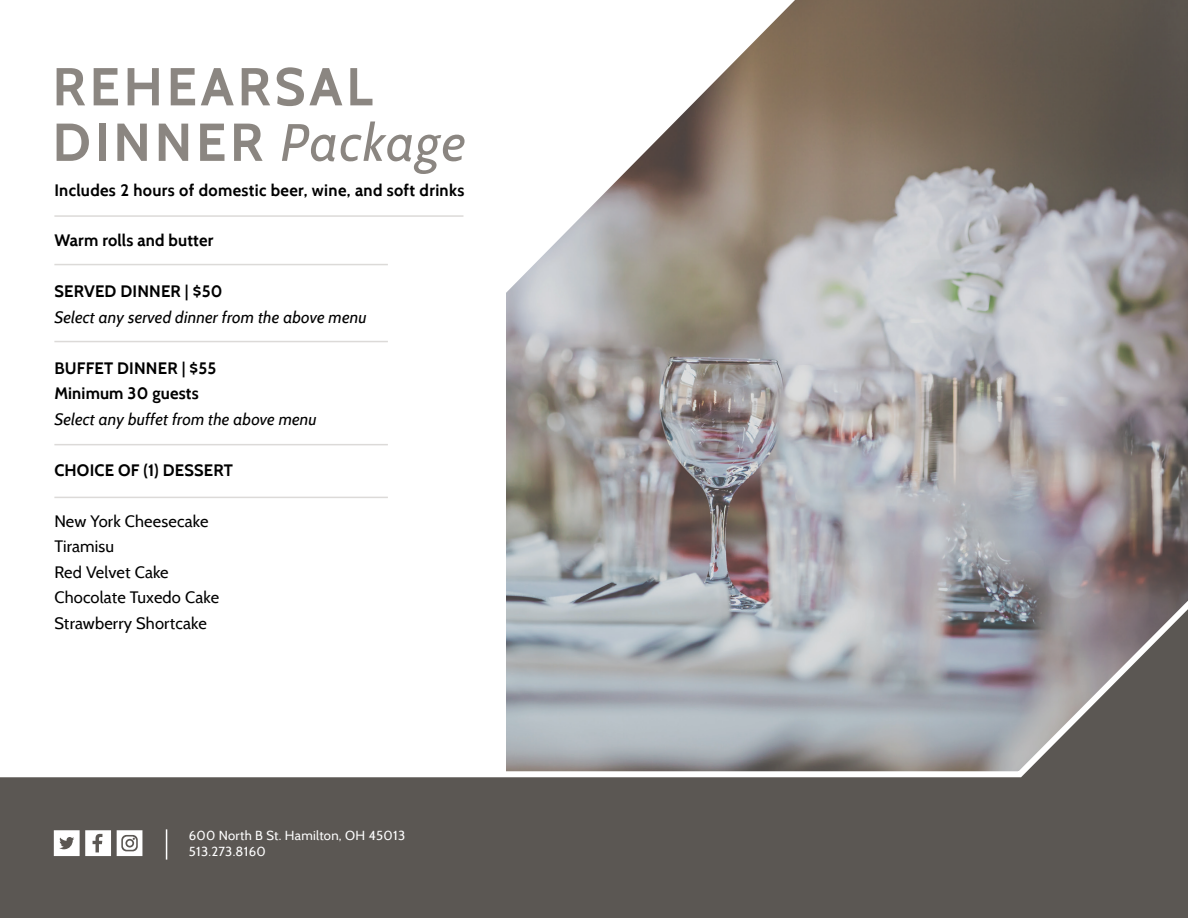
<style>
.page{position:relative;width:1188px;height:918px;background:#fff}
.page>*{position:absolute;margin:0;border:0;box-sizing:border-box;transform-origin:0 0}
.t1{font:700 53.25px "Cabin";letter-spacing:.07em;color:#8b8681}
.t2{font:italic 52.5px "Cabin";letter-spacing:.025em;color:#8b8681}
.t3{font:700 16.5px/25.5px "Cabin";letter-spacing:.01em;color:#000}
.t4{font:16.5px/25.5px "Cabin";letter-spacing:.01em;color:#000}
.t5{font:italic 16.5px "Cabin";letter-spacing:.01em;color:#000}
.t6{font:13.05px/15.6px "Cabin";letter-spacing:.02em;color:#fff}
.s1{font-weight:700;font-style:normal;font-size:53.25px}
</style>
<div class="page">
<img style="left:507px;top:0;width:681px;height:578px">
<svg style="left:375px;top:0;width:420px;height:418px"></svg>
<hr style="left:54px;top:264px;width:334px;height:1px;background:#dcdad8">
<hr style="left:54px;top:215px;width:409px;height:2px;background:#dcdad8">
<hr style="left:54px;top:341px;width:334px;height:1px;background:#dcdad8">
<hr style="left:54px;top:444px;width:334px;height:1px;background:#dcdad8">
<hr style="left:54px;top:497px;width:334px;height:1px;background:#dcdad8">
<div style="left:0;top:780px;width:1188px;height:138px;background:#5b5753"></div>
<svg style="left:0;top:578px;width:1188px;height:202px"></svg>
<svg style="left:54px;top:830px;width:57px;height:26px"></svg>
<svg style="left:117px;top:830px;width:25px;height:26px"></svg>
<hr style="left:166px;top:829px;width:1px;height:31px;background:#fff">
<h1 class="t1" style="left:52px;top:55px;width:322px">REHEARSAL</h1>
<h2 class="t2" style="left:52px;top:110px;width:415px"><span class="s1">DINNER</span> Package</h2>
<p class="t3" style="left:54px;top:177px;width:412px">Includes 2 hours of domestic beer, wine, and soft drinks</p>
<p class="t3" style="left:54px;top:228px;width:161px">Warm rolls and butter</p>
<p class="t3" style="left:54px;top:279px;width:169px">SERVED DINNER | $50</p>
<p class="t5" style="left:54px;top:307px;width:314px">Select any served dinner from the above menu</p>
<p class="t3" style="left:54px;top:355px;width:163px">BUFFET DINNER | $55<br>Minimum 30 guests</p>
<p class="t5" style="left:54px;top:409px;width:264px">Select any buffet from the above menu</p>
<p class="t3" style="left:54px;top:457px;width:180px">CHOICE OF (1) DESSERT</p>
<p class="t4" style="left:54px;top:508px;width:166px">New York Cheesecake<br>Tiramisu<br>Red Velvet Cake<br>Chocolate Tuxedo Cake<br>Strawberry Shortcake</p>
<p class="t6" style="left:189px;top:828px;width:218px">600 North B St. Hamilton, OH 45013<br>513.273.8160</p>
</div>
